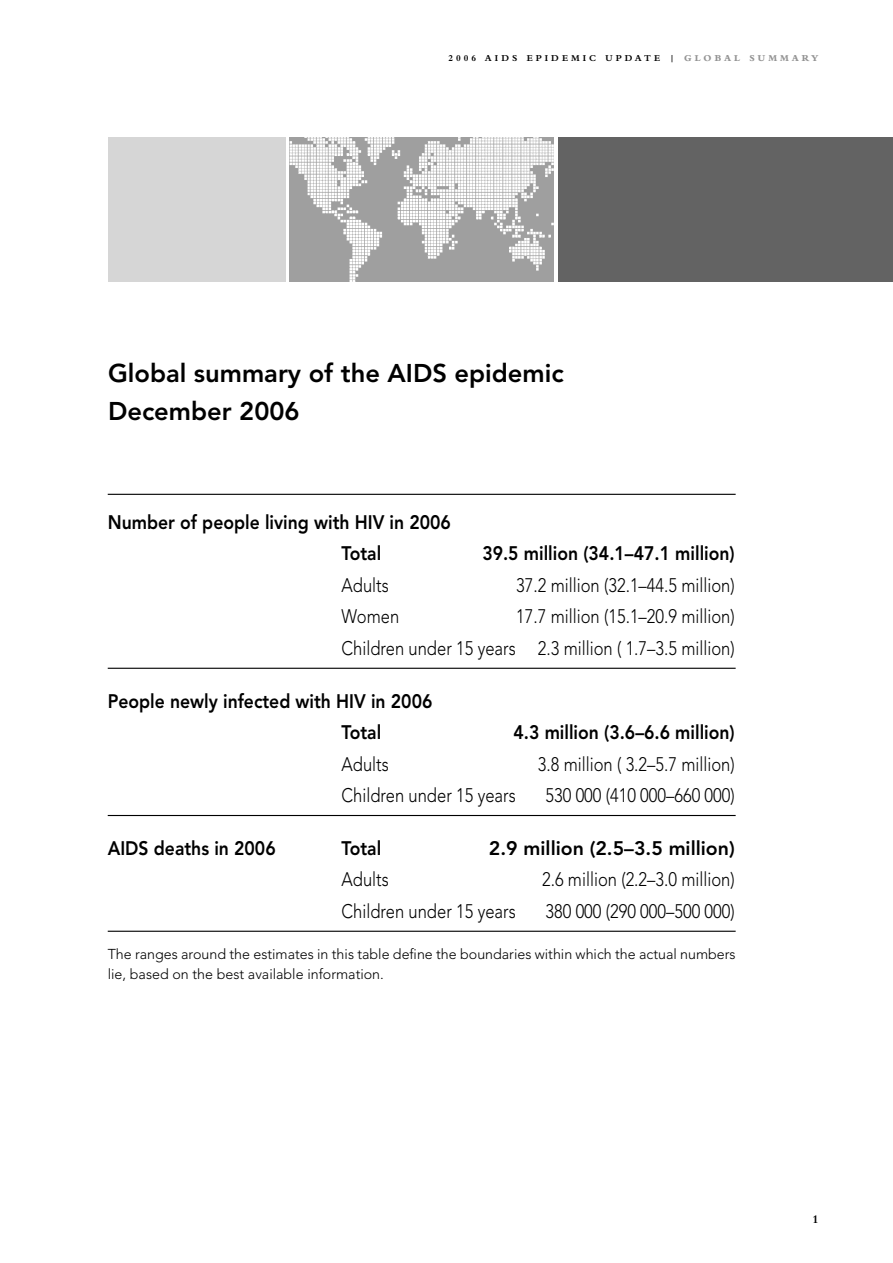
<style>
.page{position:relative;width:893px;height:1263px;background:#fff}
.page>*{position:absolute;margin:0;border:0;box-sizing:border-box;transform-origin:0 0}
.t1{font:800 25.5px "Avenir";color:#000}
.t2{font:300 19.5px/31.5px "Avenir";color:#000;text-align:right;scale:.85 1}
.t3{font:800 19.5px/31.5px "Avenir";color:#000;scale:.9 1}
.t4{font:800 19.5px "Avenir";color:#000}
.t5{font:300 14.25px/19.5px "Avenir";color:#000}
.t6{font:700 12px "Bembo";color:#000}
.t7{font:700 9.3px "Bembo";letter-spacing:.32em;color:#000}
.s1{font-weight:800;color:#939393}
</style>
<div class="page">
<div style="left:558px;top:137px;width:335px;height:145px;background:#636363"></div>
<div style="left:108px;top:137px;width:178px;height:145px;background:#d6d6d6"></div>
<img style="left:289px;top:137px;width:265px;height:145px">
<hr style="left:108px;top:494px;width:628px;height:1px;background:#000">
<hr style="left:108px;top:668px;width:628px;height:1px;background:#000">
<hr style="left:108px;top:815px;width:628px;height:1px;background:#000">
<hr style="left:108px;top:931px;width:628px;height:1px;background:#000">
<p class="t7" style="left:449px;top:53px;width:371px">2006 AIDS EPIDEMIC UPDATE | <span class="s1">GLOBAL SUMMARY</span></p>
<p class="t1" style="left:108px;top:358px;width:457px">Global summary of the AIDS epidemic</p>
<p class="t1" style="left:108px;top:396px;width:193px">December 2006</p>
<p class="t3" style="left:342px;top:506px;width:123px;text-indent:-234px">Number of people living with HIV in 2006<br>Total</p>
<p class="t3" style="left:482px;top:538px;width:282px">39.5 million (34.1–47.1 million)</p>
<p class="t2" style="left:342px;top:569px;width:57px">Adults</p>
<p class="t2" style="left:516px;top:569px;width:259px">37.2 million (32.1–44.5 million)</p>
<p class="t2" style="left:342px;top:601px;width:69px">Women</p>
<p class="t2" style="left:342px;top:601px;width:464px">17.7 million (15.1–20.9 million)<br>Children under 15 years 2.3 million ( 1.7–3.5 million)</p>
<p class="t3" style="left:342px;top:685px;width:102px;text-indent:-234px">People newly infected with HIV in 2006<br>Total</p>
<p class="t3" style="left:513px;top:717px;width:247px">4.3 million (3.6–6.6 million)</p>
<p class="t2" style="left:342px;top:748px;width:57px">Adults</p>
<p class="t2" style="left:538px;top:748px;width:233px">3.8 million ( 3.2–5.7 million)</p>
<p class="t2" style="left:342px;top:780px;width:206px">Children under 15 years</p>
<p class="t2" style="left:545px;top:780px;width:224px">530 000 (410 000–660 000)</p>
<p class="t3" style="left:108px;top:832px;width:188px">AIDS deaths in 2006</p>
<p class="t3" style="left:342px;top:832px;width:46px">Total</p>
<p class="t4" style="left:489px;top:837px;width:247px">2.9 million (2.5–3.5 million)</p>
<p class="t2" style="left:342px;top:864px;width:57px">Adults</p>
<p class="t2" style="left:542px;top:864px;width:228px">2.6 million (2.2–3.0 million)</p>
<p class="t2" style="left:342px;top:895px;width:206px">Children under 15 years</p>
<p class="t2" style="left:545px;top:895px;width:224px">380 000 (290 000–500 000)</p>
<p class="t5" style="left:108px;top:945px;width:629px">The ranges around the estimates in this table define the boundaries within which the actual numbers lie, based on the best available information.</p>
<p class="t6" style="left:813px;top:1212px;width:7px">1</p>
</div>
